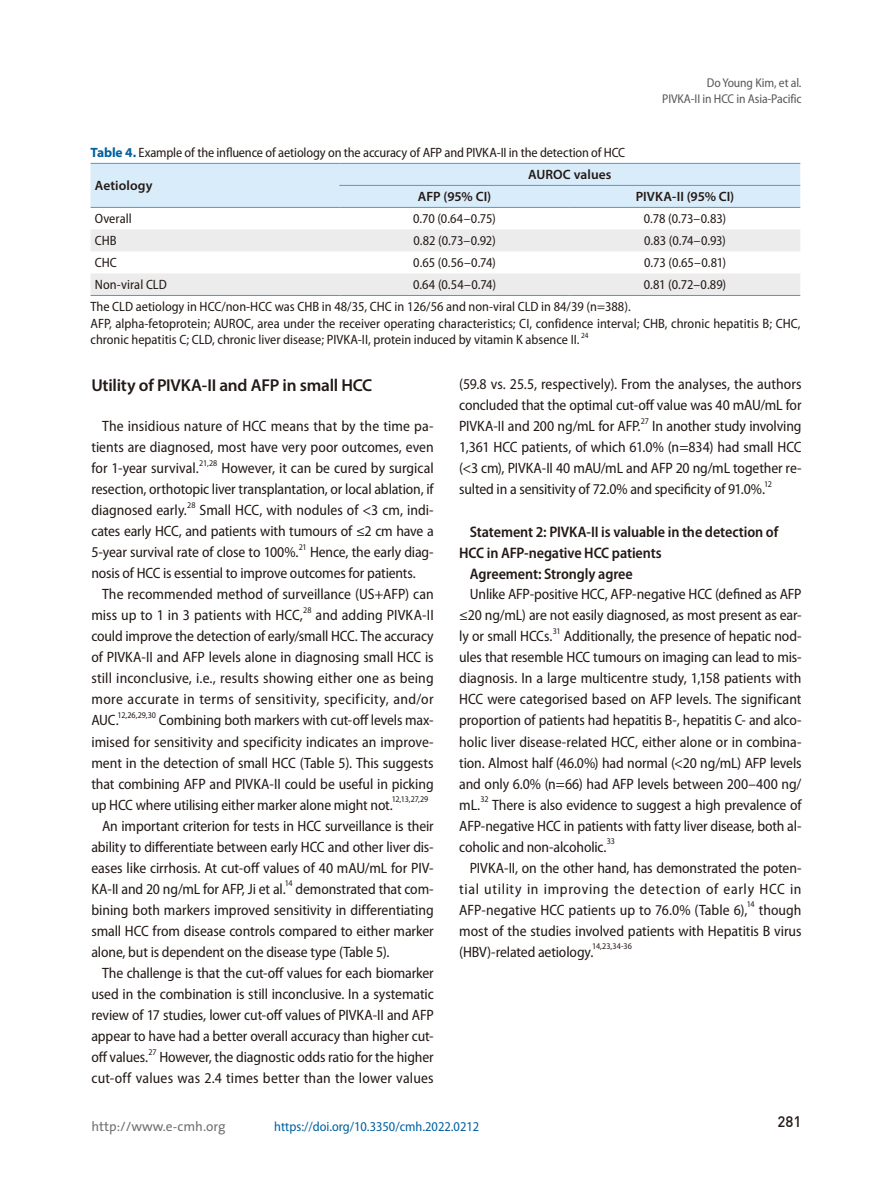
<style>
.page{position:relative;width:893px;height:1191px;background:#fff}
.page>*{position:absolute;margin:0;border:0;box-sizing:border-box;transform-origin:0 0}
._1-s{font:600 17.25px "Myriad Pro";letter-spacing:-.015em;color:#231916}
._1{font:600 semi-condensed 15.3px/21px "Myriad Pro";letter-spacing:-.01em;color:#231916}
.본문_영문_-s{font:semi-condensed 15px/21px "Myriad Pro";letter-spacing:-.01em;color:#231916;text-align:justify}
.t1{font:15px "Dinmed";color:#231916}
.표설명-s{font:semi-condensed 13.5px/16.5px "Myriad Pro";color:#231916}
.표내용-s{font:semi-condensed 13.5px "Myriad Pro";letter-spacing:-.005em;color:#231916}
.표와그림제목-s{font:semi-condensed 13.5px "Myriad Pro";letter-spacing:-.015em;color:#231916}
.표머리-s{font:600 13.5px "Myriad Pro";letter-spacing:.005em;color:#231916}
.t2{font:semi-condensed 13.5px "Myriad Pro";color:#00609f}
.t3{font:13.5px "The Sans";color:#727272}
.t4{font:semi-condensed 12.75px/15.8px "Myriad Pro";letter-spacing:-.01em;color:#595857;text-align:right}
.본문_영문_-s-2{font:semi-condensed 8.7px "Myriad Pro";letter-spacing:-.015em;color:#231916}
.표설명-s-2{font:semi-condensed 7.8px "Myriad Pro";color:#231916}
.s1{font-weight:700;font-stretch:normal;color:#00609f}
</style>
<div class="page">
<div style="left:91px;top:164px;width:709px;height:43px;background:#d9ecf9"></div>
<svg style="left:91px;top:229px;width:709px;height:66px;fill:#ececec"></svg>
<hr style="left:339px;top:185px;width:231px;height:1px;background:#5497d1">
<hr style="left:570px;top:185px;width:230px;height:1px;background:#5497d1">
<hr style="left:91px;top:163px;width:248px;height:1px;background:#5497d1">
<hr style="left:339px;top:163px;width:231px;height:1px;background:#5497d1">
<hr style="left:570px;top:163px;width:230px;height:1px;background:#5497d1">
<hr style="left:91px;top:207px;width:248px;height:1px;background:#5497d1">
<hr style="left:339px;top:207px;width:231px;height:1px;background:#5497d1">
<hr style="left:570px;top:207px;width:230px;height:1px;background:#5497d1">
<hr style="left:91px;top:295px;width:248px;height:1px;background:#5497d1">
<hr style="left:339px;top:295px;width:231px;height:1px;background:#5497d1">
<hr style="left:570px;top:295px;width:230px;height:1px;background:#5497d1">
<p class="t4" style="left:662px;top:75px;width:141px">Do Young Kim, et al.<br>PIVKA-II in HCC in Asia-Pacific</p>
<p class="표와그림제목-s" style="left:91px;top:145px;width:536px"><span class="s1">Table 4.</span> Example of the influence of aetiology on the accuracy of AFP and PIVKA-II in the detection of HCC</p>
<p class="표머리-s" style="left:95px;top:177px;width:59px">Aetiology</p>
<p class="표머리-s" style="left:528px;top:166px;width:85px">AUROC values</p>
<p class="표머리-s" style="left:418px;top:188px;width:75px">AFP (95% CI)</p>
<p class="표머리-s" style="left:636px;top:188px;width:100px">PIVKA-II (95% CI)</p>
<p class="표내용-s" style="left:95px;top:211px;width:38px">Overall</p>
<p class="표내용-s" style="left:413px;top:211px;width:84px">0.70 (0.64–0.75)</p>
<p class="표내용-s" style="left:644px;top:211px;width:84px">0.78 (0.73–0.83)</p>
<p class="표내용-s" style="left:95px;top:233px;width:23px">CHB</p>
<p class="표내용-s" style="left:413px;top:233px;width:84px">0.82 (0.73–0.92)</p>
<p class="표내용-s" style="left:644px;top:233px;width:83px">0.83 (0.74–0.93)</p>
<p class="표내용-s" style="left:95px;top:255px;width:24px">CHC</p>
<p class="표내용-s" style="left:413px;top:255px;width:84px">0.65 (0.56–0.74)</p>
<p class="표내용-s" style="left:644px;top:255px;width:84px">0.73 (0.65–0.81)</p>
<p class="표내용-s" style="left:95px;top:277px;width:74px">Non-viral CLD</p>
<p class="표내용-s" style="left:413px;top:277px;width:85px">0.64 (0.54–0.74)</p>
<p class="표내용-s" style="left:644px;top:277px;width:84px">0.81 (0.72–0.89)</p>
<p class="표설명-s" style="left:91px;top:299px;width:542px">The CLD aetiology in HCC/non-HCC was CHB in 48/35, CHC in 126/56 and non-viral CLD in 84/39 (n=388).</p>
<p class="표설명-s" style="left:91px;top:315px;width:711px">AFP, alpha-fetoprotein; AUROC, area under the receiver operating characteristics; CI, confidence interval; CHB, chronic hepatitis B; CHC, chronic hepatitis C; CLD, chronic liver disease; PIVKA-II, protein induced by vitamin K absence II.</p>
<p class="표설명-s-2" style="left:581px;top:331px;width:9px">24</p>
<p class="_1-s" style="left:91px;top:374px;width:282px">Utility of PIVKA-II and AFP in small HCC</p>
<p class="본문_영문_-s" style="left:91px;top:416px;width:344px;text-indent:11px">The insidious nature of HCC means that by the time pa&shy;tients are diagnosed, most have very poor outcomes, even for 1-year survival.</p>
<p class="본문_영문_-s-2" style="left:199px;top:459px;width:20px">21,28</p>
<p class="본문_영문_-s" style="left:91px;top:458px;width:344px;text-indent:130px">However, it can be cured by surgical resection, orthotopic liver transplantation, or local ablation, if diagnosed early.</p>
<p class="본문_영문_-s-2" style="left:187px;top:501px;width:10px">28</p>
<p class="본문_영문_-s" style="left:91px;top:500px;width:344px;text-indent:108px">Small HCC, with nodules of &lt;3 cm, indi&shy;cates early HCC, and patients with tumours of ≤2 cm have a 5-year survival rate of close to 100%.</p>
<p class="본문_영문_-s-2" style="left:299px;top:543px;width:10px">21</p>
<p class="본문_영문_-s" style="left:91px;top:542px;width:344px;text-indent:219px">Hence, the early diag&shy;nosis of HCC is essential to improve outcomes for patients.</p>
<p class="본문_영문_-s" style="left:91px;top:584px;width:344px;text-indent:11px">The recommended method of surveillance (US+AFP) can miss up to 1 in 3 patients with HCC,</p>
<p class="본문_영문_-s-2" style="left:303px;top:606px;width:10px">28</p>
<p class="본문_영문_-s" style="left:91px;top:605px;width:344px;text-indent:224px">and adding PIVKA-II could improve the detection of early/small HCC. The accuracy of PIVKA-II and AFP levels alone in diagnosing small HCC is still inconclusive, i.e., results showing either one as being more accurate in terms of sensitivity, specificity, and/or AUC.</p>
<p class="본문_영문_-s-2" style="left:118px;top:711px;width:40px">12,26,29,30</p>
<p class="본문_영문_-s" style="left:91px;top:710px;width:344px;text-indent:67px">Combining both markers with cut-off levels max&shy;imised for sensitivity and specificity indicates an improve&shy;ment in the detection of small HCC (Table 5). This suggests that combining AFP and PIVKA-II could be useful in picking up HCC where utilising either marker alone might not.</p>
<p class="본문_영문_-s-2" style="left:392px;top:795px;width:38px">12,13,27,29</p>
<p class="본문_영문_-s" style="left:91px;top:815px;width:344px;text-indent:11px">An important criterion for tests in HCC surveillance is their ability to differentiate between early HCC and other liver dis&shy;eases like cirrhosis. At cut-off values of 40 mAU/mL for PIV-KA-II and 20 ng/mL for AFP, Ji et al.</p>
<p class="본문_영문_-s-2" style="left:285px;top:879px;width:9px">14</p>
<p class="본문_영문_-s" style="left:91px;top:878px;width:344px;text-indent:204px">demonstrated that com&shy;bining both markers improved sensitivity in differentiating small HCC from disease controls compared to either marker alone, but is dependent on the disease type (Table 5).</p>
<p class="본문_영문_-s" style="left:91px;top:962px;width:344px;text-indent:11px">The challenge is that the cut-off values for each biomarker used in the combination is still inconclusive. In a systematic review of 17 studies, lower cut-off values of PIVKA-II and AFP appear to have had a better overall accuracy than higher cut&shy;off values.</p>
<p class="본문_영문_-s-2" style="left:148px;top:1047px;width:10px">27</p>
<p class="본문_영문_-s" style="left:91px;top:1046px;width:344px;text-align:right">However, the diagnostic odds ratio for the higher<br>cut-off values was 2.4 times better than the lower values</p>
<p class="본문_영문_-s" style="left:459px;top:374px;width:344px">(59.8 vs. 25.5, respectively). From the analyses, the authors concluded that the optimal cut-off value was 40 mAU/mL for PIVKA-II and 200 ng/mL for AFP.</p>
<p class="본문_영문_-s-2" style="left:641px;top:417px;width:10px">27</p>
<p class="본문_영문_-s" style="left:459px;top:416px;width:344px;text-indent:193px">In another study involving 1,361 HCC patients, of which 61.0% (n=834) had small HCC (&lt;3 cm), PIVKA-II 40 mAU/mL and AFP 20 ng/mL together re&shy;sulted in a sensitivity of 72.0% and specificity of 91.0%.</p>
<p class="본문_영문_-s-2" style="left:764px;top:480px;width:9px">12</p>
<p class="_1" style="left:459px;top:521px;width:321px;text-indent:11px">Statement 2: PIVKA-II is valuable in the detection of<br>HCC in AFP-negative HCC patients</p>
<p class="_1" style="left:470px;top:563px;width:165px">Agreement: Strongly agree</p>
<p class="본문_영문_-s" style="left:459px;top:584px;width:344px;text-indent:11px">Unlike AFP-positive HCC, AFP-negative HCC (defined as AFP ≤20 ng/mL) are not easily diagnosed, as most present as ear&shy;ly or small HCCs.</p>
<p class="본문_영문_-s-2" style="left:553px;top:627px;width:9px">31</p>
<p class="본문_영문_-s" style="left:459px;top:626px;width:344px;text-indent:105px">Additionally, the presence of hepatic nod&shy;ules that resemble HCC tumours on imaging can lead to mis&shy;diagnosis. In a large multicentre study, 1,158 patients with HCC were categorised based on AFP levels. The significant proportion of patients had hepatitis B-, hepatitis C- and alco&shy;holic liver disease-related HCC, either alone or in combina&shy;tion. Almost half (46.0%) had normal (&lt;20 ng/mL) AFP levels and only 6.0% (n=66) had AFP levels between 200–400 ng/ mL.</p>
<p class="본문_영문_-s-2" style="left:480px;top:795px;width:10px">32</p>
<p class="본문_영문_-s" style="left:459px;top:794px;width:344px;text-indent:33px">There is also evidence to suggest a high prevalence of AFP-negative HCC in patients with fatty liver disease, both al&shy;coholic and non-alcoholic.</p>
<p class="본문_영문_-s-2" style="left:607px;top:837px;width:10px">33</p>
<p class="본문_영문_-s" style="left:459px;top:857px;width:344px;text-indent:11px">PIVKA-II, on the other hand, has demonstrated the poten&shy;tial utility in improving the detection of early HCC in AFP-negative HCC patients up to 76.0% (Table 6),</p>
<p class="본문_영문_-s-2" style="left:747px;top:900px;width:10px">14</p>
<p class="본문_영문_-s" style="left:459px;top:899px;width:344px;text-indent:299px">though most of the studies involved patients with Hepatitis B virus (HBV)-related aetiology.</p>
<p class="본문_영문_-s-2" style="left:592px;top:942px;width:41px">14,23,34-36</p>
<p class="t3" style="left:91px;top:1115px;width:136px">http://www.e-cmh.org</p>
<p class="t2" style="left:274px;top:1119px;width:206px">https://doi.org/10.3350/cmh.2022.0212</p>
<p class="t1" style="left:778px;top:1112px;width:25px">281</p>
</div>
